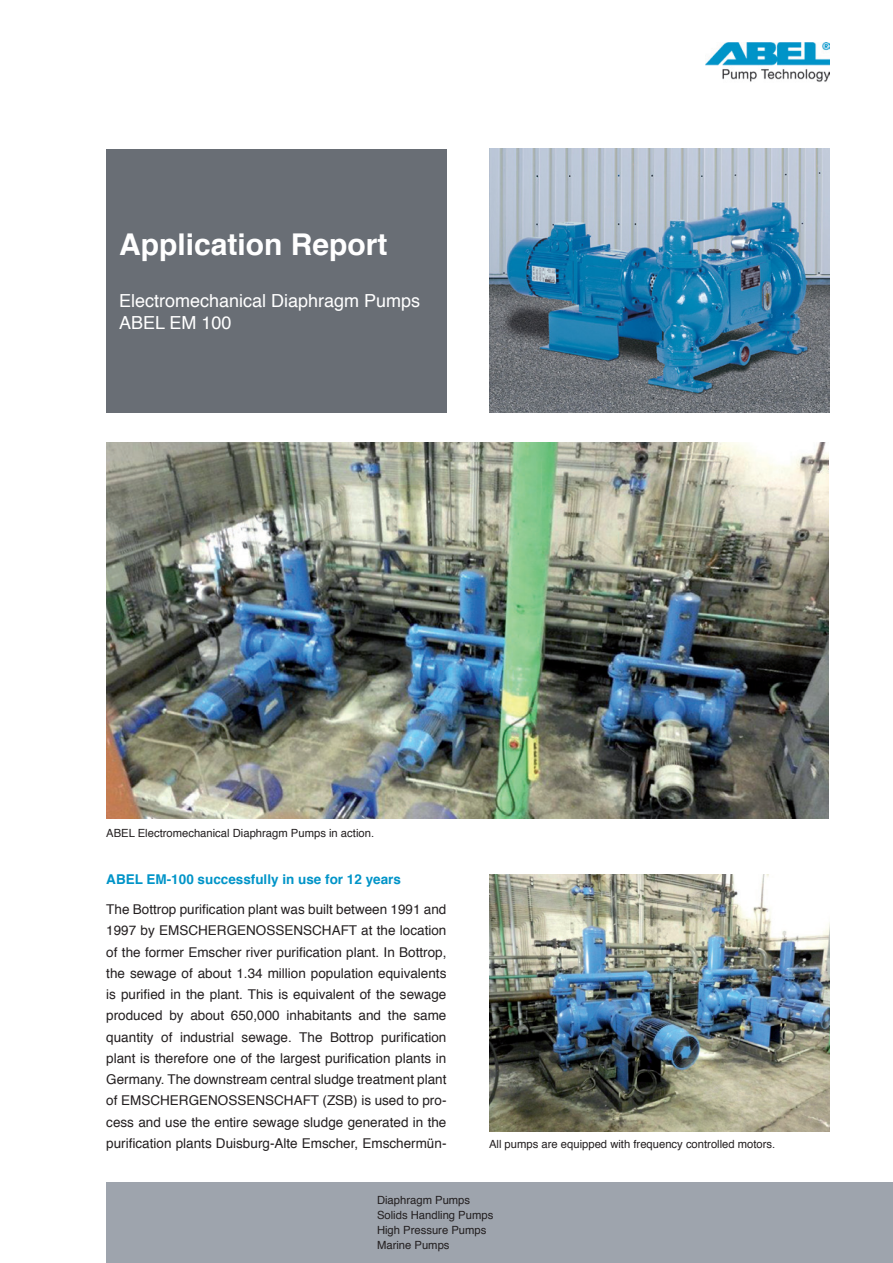
<style>
.page{position:relative;width:893px;height:1263px;background:#fff}
.page>*{position:absolute;margin:0;border:0;box-sizing:border-box;transform-origin:0 0}
.Praxisbericht{font:700 30px "Helvetica";color:#fff}
.Praxisbericht_Subhea{font:18px/21.6px "Helvetica";color:#fff}
.Copytext{font:13.5px/21.3px "Helvetica";color:#231f20;text-align:justify}
.Headline{font:700 13.5px "Helvetica";color:#0094c8}
.Bildunterschrift{font:11.25px/15px "Helvetica";color:#231f20}
</style>
<div class="page">
<div style="left:106px;top:1182px;width:787px;height:81px;background:#9ea4ad"></div>
<img style="left:705px;top:43px;width:124px;height:39px">
<div style="left:106px;top:149px;width:340px;height:263px;background:#696e75"></div>
<img style="left:489px;top:874px;width:340px;height:257px">
<img style="left:489px;top:149px;width:340px;height:264px">
<img style="left:106px;top:442px;width:723px;height:376px">
<p class="Praxisbericht" style="left:119px;top:220px;width:270px">Application Report</p>
<p class="Praxisbericht_Subhea" style="left:119px;top:290px;width:303px">Electromechanical Diaphragm Pumps<br>ABEL EM 100</p>
<p class="Bildunterschrift" style="left:106px;top:826px;width:269px">ABEL Electromechanical Diaphragm Pumps in action.</p>
<p class="Headline" style="left:106px;top:868px;width:296px">ABEL EM-100 successfully in use for 12 years</p>
<p class="Copytext" style="left:106px;top:899px;width:342px">The Bottrop purification plant was built between 1991 and 1997 by EMSCHERGENOSSENSCHAFT at the location of the former Emscher river purification plant. In Bottrop, the sewage of about 1.34 million population equivalents is purified in the plant. This is equivalent of the sewage produced by about 650,000 inhabitants and the same quantity of industrial sewage. The Bottrop purification plant is therefore one of the largest purification plants in Germany. The downstream central sludge treatment plant of EMSCHERGENOSSENSCHAFT (ZSB) is used to pro&shy;cess and use the entire sewage sludge generated in the purification plants Duisburg-Alte Emscher, Emschermün-</p>
<p class="Bildunterschrift" style="left:489px;top:1137px;width:288px">All pumps are equipped with frequency controlled motors.</p>
<p class="Bildunterschrift" style="left:377px;top:1192px;width:118px">Diaphragm Pumps<br>Solids Handling Pumps<br>High Pressure Pumps<br>Marine Pumps</p>
</div>
